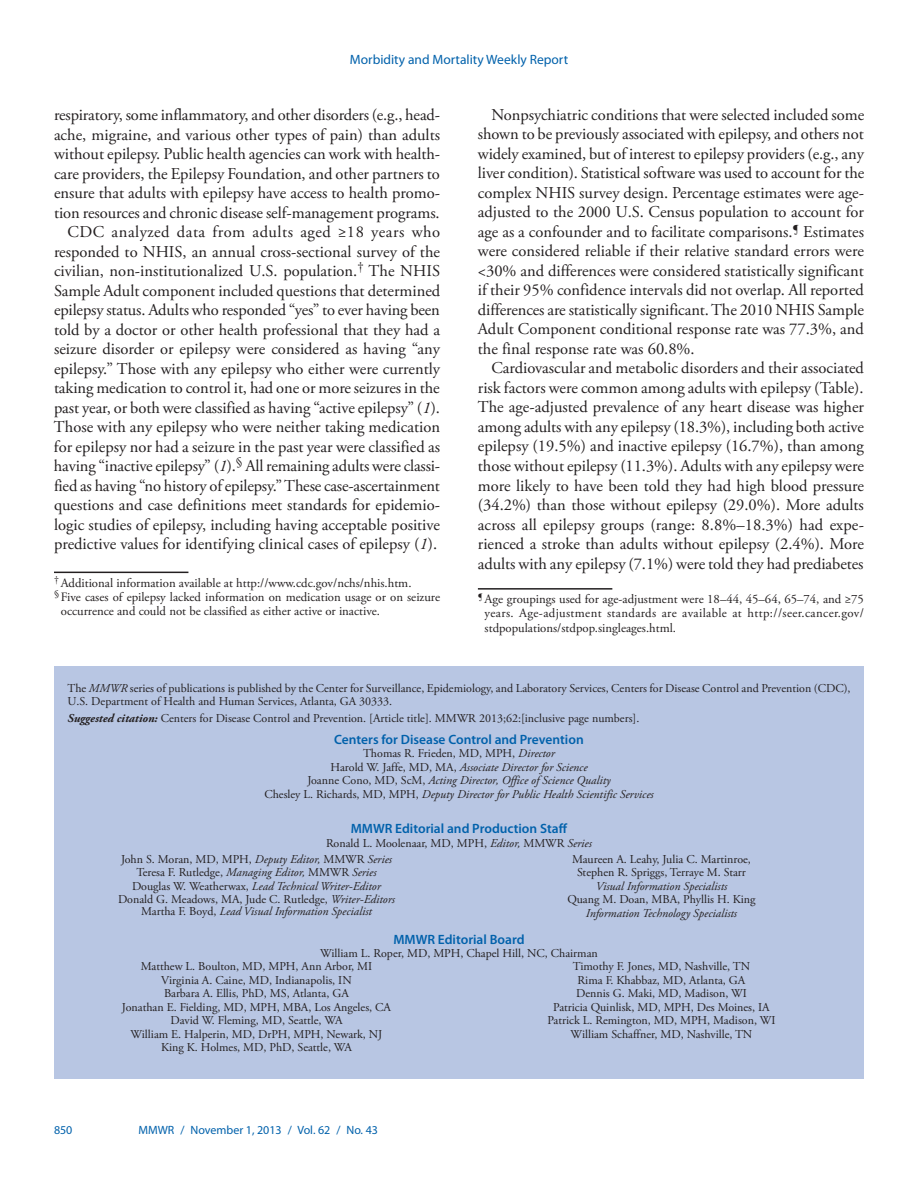
<style>
.page{position:relative;width:918px;height:1188px;background:#fff}
.page>*{position:absolute;margin:0;border:0;box-sizing:border-box;transform-origin:0 0}
.body_copy{font:16.5px/19.5px "Adobe Garamond Pro";letter-spacing:-.005em;color:#231f20;text-align:justify}
.t1{font:600 13.5px "Myriad Pro";color:#0161ab}
.t2{font:13.5px "Myriad Pro";color:#0161ab}
.footnote_w_rule_text{font:12.75px/14.2px "Adobe Garamond Pro";color:#231f20;text-align:justify}
.footnote_no_rule_tex{font:12.75px/14.2px "Adobe Garamond Pro";color:#231f20}
.t3{font:12px/13.5px "Adobe Garamond Pro";color:#231f20;text-align:center}
.t4{font:italic 12px/13.5px "Adobe Garamond Pro";color:#231f20;text-align:center}
.footer_left{font:12px "Myriad Pro";color:#0161ab}
.s1{font-style:italic}
.s2{font-weight:700;font-style:italic}
.s3{font-style:normal}
</style>
<div class="page">
<div style="left:54px;top:666px;width:810px;height:413px;background:#b8c6e3"></div>
<hr style="left:478px;top:588px;width:134px;height:2px;background:#231f20">
<hr style="left:54px;top:572px;width:134px;height:1px;background:#231f20">
<p class="t2" style="left:350px;top:51px;width:220px">Morbidity and Mortality Weekly Report</p>
<p class="body_copy" style="left:54px;top:106px;width:388px">respiratory, some inflammatory, and other disorders (e.g., head&shy;ache, migraine, and various other types of pain) than adults without epilepsy. Public health agencies can work with health&shy;care providers, the Epilepsy Foundation, and other partners to ensure that adults with epilepsy have access to health promo&shy;tion resources and chronic disease self-management programs.</p>
<p class="body_copy" style="left:54px;top:223px;width:388px;text-indent:14px">CDC analyzed data from adults aged ≥18 years who responded to NHIS, an annual cross-sectional survey of the civilian, non-institutionalized U.S. population.<sup>†</sup> The NHIS Sample Adult component included questions that determined epilepsy status. Adults who responded “yes” to ever having been told by a doctor or other health professional that they had a seizure disorder or epilepsy were considered as having “any epilepsy.” Those with any epilepsy who either were currently taking medication to control it, had one or more seizures in the past year, or both were classified as having “active epilepsy” (<span class="s1">1</span>).<br>Those with any epilepsy who were neither taking medication for epilepsy nor had a seizure in the past year were classified as having “inactive epilepsy” (<span class="s1">1</span>).<sup>§</sup> All remaining adults were classi&shy;fied as having “no history of epilepsy.” These case-ascertainment questions and case definitions meet standards for epidemio&shy;logic studies of epilepsy, including having acceptable positive predictive values for identifying clinical cases of epilepsy (<span class="s1">1</span>).</p>
<p class="footnote_w_rule_text" style="left:54px;top:576px;width:359px"><sup>†</sup> Additional information available at http://www.cdc.gov/nchs/nhis.htm.</p>
<p class="footnote_no_rule_tex" style="left:61px;top:590px;width:381px;text-indent:-7px"><sup>§</sup> Five cases of epilepsy lacked information on medication usage or on seizure occurrence and could not be classified as either active or inactive.</p>
<p class="body_copy" style="left:478px;top:106px;width:388px;text-indent:13px">Nonpsychiatric conditions that were selected included some shown to be previously associated with epilepsy, and others not widely examined, but of interest to epilepsy providers (e.g., any liver condition). Statistical software was used to account for the complex NHIS survey design. Percentage estimates were age&shy;adjusted to the 2000 U.S. Census population to account for age as a confounder and to facilitate comparisons.<sup>¶</sup> Estimates were considered reliable if their relative standard errors were &lt;30% and differences were considered statistically significant if their 95% confidence intervals did not overlap. All reported differences are statistically significant. The 2010 NHIS Sample Adult Component conditional response rate was 77.3%, and the final response rate was 60.8%.</p>
<p class="body_copy" style="left:478px;top:359px;width:388px;text-indent:13px">Cardiovascular and metabolic disorders and their associated risk factors were common among adults with epilepsy (Table).<br>The age-adjusted prevalence of any heart disease was higher among adults with any epilepsy (18.3%), including both active epilepsy (19.5%) and inactive epilepsy (16.7%), than among those without epilepsy (11.3%). Adults with any epilepsy were more likely to have been told they had high blood pressure (34.2%) than those without epilepsy (29.0%). More adults across all epilepsy groups (range: 8.8%–18.3%) had expe&shy;rienced a stroke than adults without epilepsy (2.4%). More adults with any epilepsy (7.1%) were told they had prediabetes</p>
<p class="footnote_w_rule_text" style="left:485px;top:593px;width:381px;text-indent:-7px"><sup>¶</sup> Age groupings used for age-adjustment were 18–44, 45–64, 65–74, and ≥75 years. Age-adjustment standards are available at http://seer.cancer.gov/ stdpopulations/stdpop.singleages.html.</p>
<p class="t3" style="left:68px;top:682px;width:785px;text-align:left">The <span class="s1">MMWR</span> series of publications is published by the Center for Surveillance, Epidemiology, and Laboratory Services, Centers for Disease Control and Prevention (CDC),<br>U.S. Department of Health and Human Services, Atlanta, GA 30333.</p>
<p class="t3" style="left:68px;top:712px;width:573px"><span class="s2">Suggested citation:</span> Centers for Disease Control and Prevention. [Article title]. MMWR 2013;62:[inclusive page numbers].</p>
<p class="t1" style="left:334px;top:731px;width:251px">Centers for Disease Control and Prevention</p>
<p class="t4" style="left:264px;top:747px;width:391px"><span class="s3">Thomas R. Frieden, MD, MPH,</span> Director<br><span class="s3">Harold W. Jaffe, MD, MA,</span> Associate Director for Science<br><span class="s3">Joanne Cono, MD, ScM,</span> Acting Director, Office of Science Quality<br><span class="s3">Chesley L. Richards, MD, MPH,</span> Deputy Director for Public Health Scientific Services</p>
<p class="t1" style="left:351px;top:820px;width:218px">MMWR Editorial and Production Staff</p>
<p class="t3" style="left:121px;top:835px;width:472px;line-height:15.9px;text-align:left;text-indent:205px">Ronald L. Moolenaar, MD, MPH, <span class="s1">Editor,</span> MMWR <span class="s1">Series<br></span>John S. Moran, MD, MPH, <span class="s1">Deputy Editor,</span> MMWR <span class="s1">Series</span></p>
<p class="t3" style="left:118px;top:866px;width:278px">Teresa F. Rutledge, <span class="s1">Managing Editor,</span> MMWR <span class="s1">Series<br></span>Douglas W. Weatherwax, <span class="s1">Lead Technical Writer-Editor<br></span>Donald G. Meadows, MA, Jude C. Rutledge, <span class="s1">Writer-Editors</span></p>
<p class="t4" style="left:141px;top:905px;width:232px"><span class="s3">Martha F. Boyd,</span> Lead Visual Information Specialist</p>
<p class="t3" style="left:572px;top:852px;width:180px">Maureen A. Leahy, Julia C. Martinroe,<br>Stephen R. Spriggs, Terraye M. Starr</p>
<p class="t4" style="left:596px;top:879px;width:133px">Visual Information Specialists</p>
<p class="t3" style="left:567px;top:893px;width:190px">Quang M. Doan, MBA, Phyllis H. King</p>
<p class="t4" style="left:586px;top:906px;width:153px">Information Technology Specialists</p>
<p class="t1" style="left:393px;top:931px;width:133px">MMWR Editorial Board</p>
<p class="t3" style="left:320px;top:947px;width:279px">William L. Roper, MD, MPH, Chapel Hill, NC, Chairman</p>
<p class="t3" style="left:141px;top:960px;width:233px">Matthew L. Boulton, MD, MPH, Ann Arbor, MI</p>
<p class="t3" style="left:161px;top:974px;width:192px">Virginia A. Caine, MD, Indianapolis, IN</p>
<p class="t3" style="left:164px;top:987px;width:186px">Barbara A. Ellis, PhD, MS, Atlanta, GA</p>
<p class="t3" style="left:122px;top:1001px;width:271px">Jonathan E. Fielding, MD, MPH, MBA, Los Angeles, CA</p>
<p class="t3" style="left:170px;top:1014px;width:174px">David W. Fleming, MD, Seattle, WA</p>
<p class="t3" style="left:131px;top:1028px;width:253px">William E. Halperin, MD, DrPH, MPH, Newark, NJ</p>
<p class="t3" style="left:161px;top:1041px;width:192px">King K. Holmes, MD, PhD, Seattle, WA</p>
<p class="t3" style="left:548px;top:960px;width:229px">Timothy F. Jones, MD, Nashville, TN<br>Rima F. Khabbaz, MD, Atlanta, GA<br>Dennis G. Maki, MD, Madison, WI<br>Patricia Quinlisk, MD, MPH, Des Moines, IA Patrick L. Remington, MD, MPH, Madison, WI William Schaffner, MD, Nashville, TN</p>
<p class="footer_left" style="left:54px;top:1123px;width:20px">850</p>
<p class="footer_left" style="left:139px;top:1123px;width:241px">MMWR / November 1, 2013 / Vol. 62 / No. 43</p>
</div>
